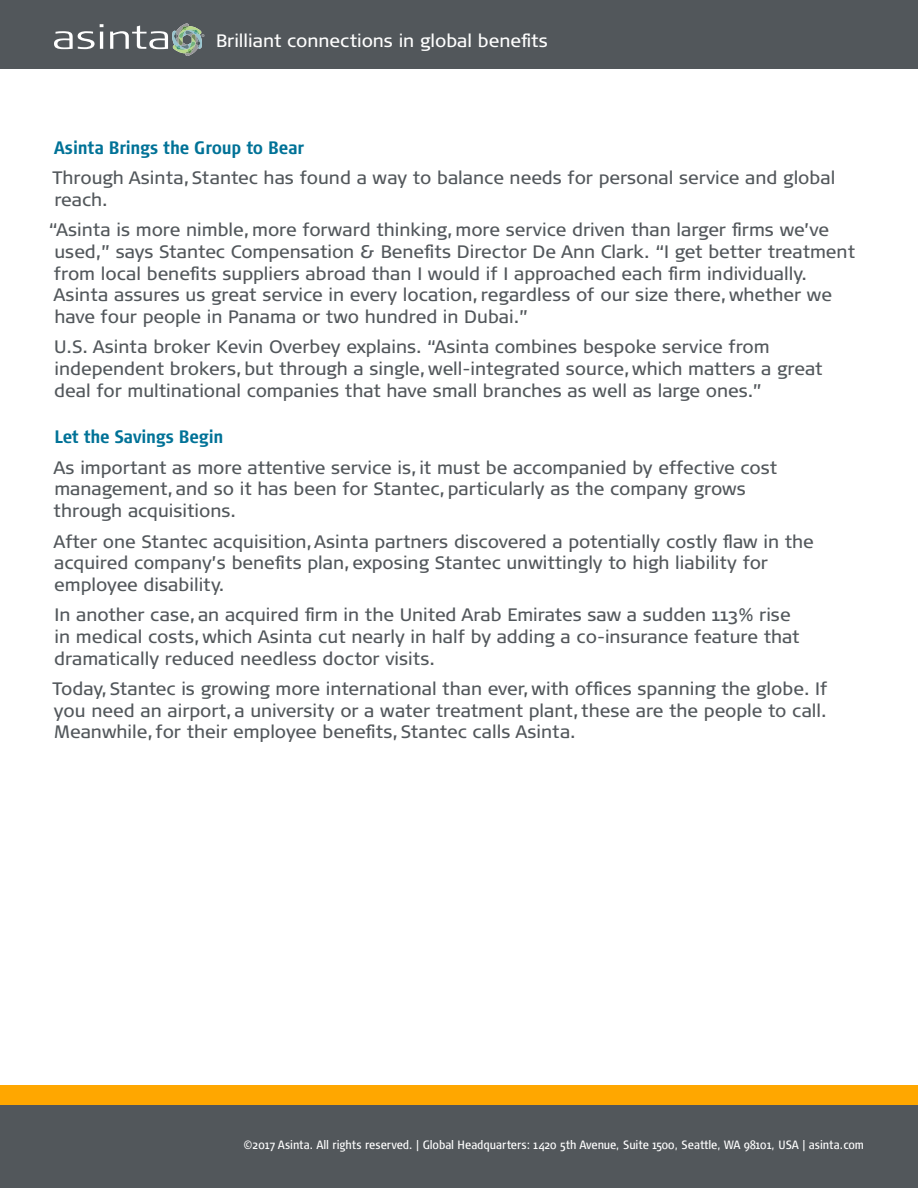
<style>
.page{position:relative;width:918px;height:1188px;background:#fff}
.page>*{position:absolute;margin:0;border:0;box-sizing:border-box;transform-origin:0 0}
.Asinta_Body_Copy{font:18px/21.6px "Signa OT";color:#52575b}
.Asinta_Body_Copy-2{font:700 condensed 18px "Signa OT";letter-spacing:-.005em;color:#007297}
.Asinta_Body_Copy-3{font:18px "Signa OT";color:#fff}
.t1{font:condensed 12px "Signa OT";letter-spacing:-.01em;color:#fff}
</style>
<div class="page">
<div style="left:0;top:0;width:918px;height:69px;background:#52575b"></div>
<div style="left:0;top:1085px;width:918px;height:25px;background:#ffa700"></div>
<div style="left:0;top:1106px;width:918px;height:82px;background:#52575b"></div>
<svg style="left:54px;top:24px;width:49px;height:25px"></svg>
<svg style="left:110px;top:23px;width:94px;height:33px"></svg>
<p class="Asinta_Body_Copy-3" style="left:216px;top:30px;width:333px">Brilliant connections in global benefits</p>
<p class="Asinta_Body_Copy-2" style="left:54px;top:137px;width:251px">Asinta Brings the Group to Bear</p>
<p class="Asinta_Body_Copy" style="left:53px;top:167px;width:784px">Through Asinta, Stantec has found a way to balance needs for personal service and global reach.</p>
<p class="Asinta_Body_Copy" style="left:49px;top:219px;width:808px">“Asinta is more nimble, more forward thinking, more service driven than larger firms we’ve used,” says Stantec Compensation &amp; Benefits Director De Ann Clark. “I get better treatment from local benefits suppliers abroad than I would if I approached each firm individually.<br>Asinta assures us great service in every location, regardless of our size there, whether we have four people in Panama or two hundred in Dubai.”</p>
<p class="Asinta_Body_Copy" style="left:54px;top:336px;width:770px">U.S. Asinta broker Kevin Overbey explains. “Asinta combines bespoke service from independent brokers, but through a single, well-integrated source, which matters a great deal for multinational companies that have small branches as well as large ones.”</p>
<p class="Asinta_Body_Copy-2" style="left:54px;top:426px;width:170px">Let the Savings Begin</p>
<p class="Asinta_Body_Copy" style="left:54px;top:457px;width:725px">As important as more attentive service is, it must be accompanied by effective cost management, and so it has been for Stantec, particularly as the company grows through acquisitions.</p>
<p class="Asinta_Body_Copy" style="left:54px;top:530px;width:762px">After one Stantec acquisition, Asinta partners discovered a potentially costly flaw in the acquired company’s benefits plan, exposing Stantec unwittingly to high liability for employee disability.</p>
<p class="Asinta_Body_Copy" style="left:54px;top:604px;width:747px">In another case, an acquired firm in the United Arab Emirates saw a sudden 113% rise in medical costs, which Asinta cut nearly in half by adding a co-insurance feature that dramatically reduced needless doctor visits.</p>
<p class="Asinta_Body_Copy" style="left:53px;top:678px;width:777px;text-align:justify">Today, Stantec is growing more international than ever, with offices spanning the globe. If you need an airport, a university or a water treatment plant, these are the people to call.<br>Meanwhile, for their employee benefits, Stantec calls Asinta.</p>
<p class="t1" style="left:243px;top:1138px;width:622px">©2017 Asinta. All rights reserved. | Global Headquarters: 1420 5th Avenue, Suite 1500, Seattle, WA 98101, USA | asinta.com</p>
</div>
